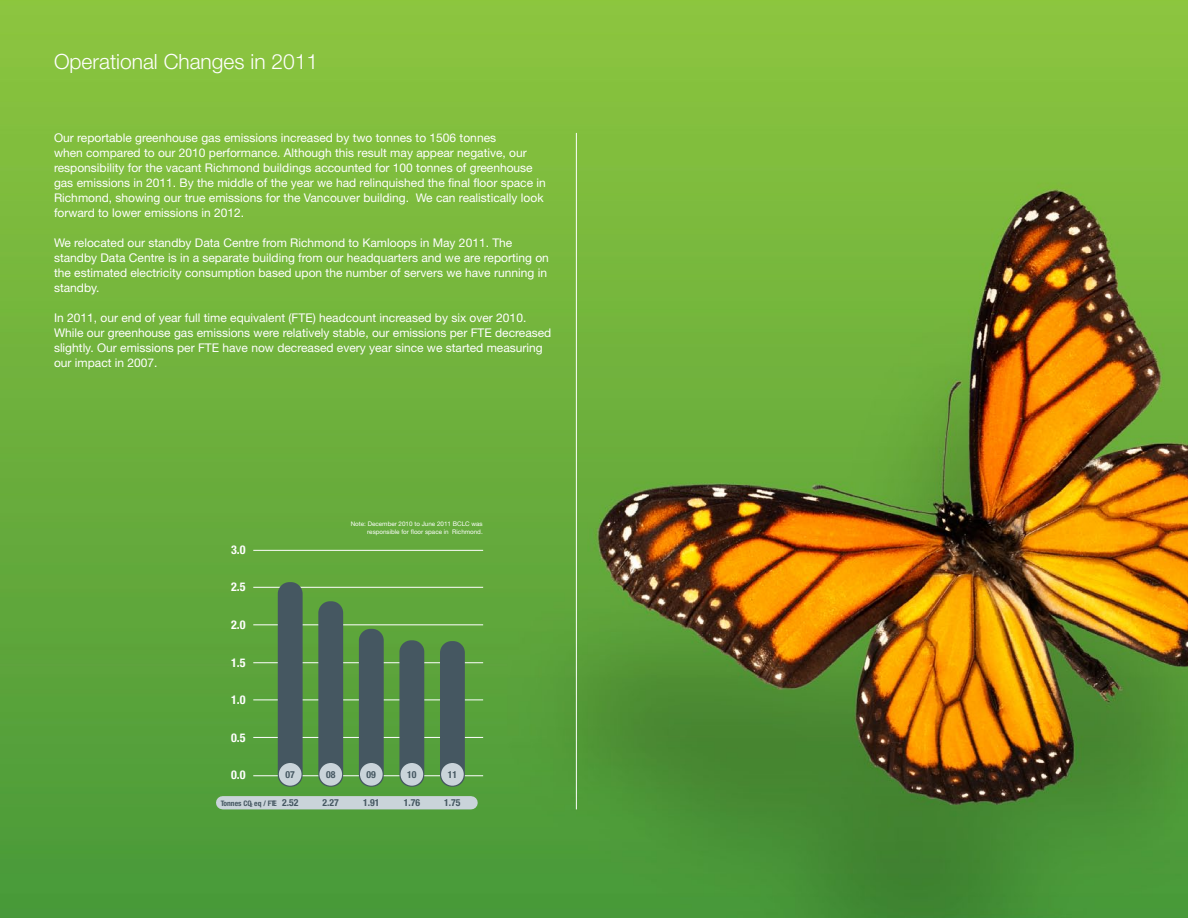
<style>
.page{position:relative;width:1188px;height:918px;background:#fff}
.page>*{position:absolute;margin:0;border:0;box-sizing:border-box;transform-origin:0 0}
.t1{font:300 21px "Helvetica Neue LT Std";color:#fff}
.t2{font:700 condensed 12.15px "Helvetica Neue LT Std";color:#fff}
.t3{font:12px/15px "Helvetica Neue LT Std";color:#fff}
.t4{font:700 condensed 9.75px "Helvetica Neue LT Std";color:#455761}
.t5{font:700 condensed 7.5px "Helvetica Neue LT Std";color:#455761}
.t6{font:6.3px/8.4px "Helvetica Neue LT Std";color:#fff;text-align:right}
.s1{font-size:9.75px}
</style>
<div class="page">
<img style="left:0;top:0;width:1188px;height:918px">
<hr style="left:576px;top:133px;width:1px;height:676px;background:#fff">
<div style="left:223px;top:796px;width:248px;height:13px;background:#cad4da"></div>
<hr style="left:253px;top:775px;width:230px;height:1px;background:#fff">
<hr style="left:253px;top:700px;width:230px;height:1px;background:#fff">
<hr style="left:253px;top:737px;width:230px;height:1px;background:#fff">
<hr style="left:253px;top:662px;width:230px;height:1px;background:#fff">
<hr style="left:253px;top:587px;width:230px;height:1px;background:#fff">
<hr style="left:253px;top:625px;width:230px;height:1px;background:#fff">
<hr style="left:253px;top:550px;width:230px;height:1px;background:#fff">
<div style="left:440px;top:641px;width:25px;height:146px;background:#455761;border-radius:12px"></div>
<div style="left:399px;top:640px;width:25px;height:147px;background:#455761;border-radius:12px"></div>
<div style="left:359px;top:629px;width:25px;height:158px;background:#455761;border-radius:12px"></div>
<div style="left:318px;top:601px;width:25px;height:186px;background:#455761;border-radius:12px"></div>
<div style="left:278px;top:582px;width:25px;height:205px;background:#455761;border-radius:12px"></div>
<div style="left:279px;top:763px;width:23px;height:23px;background:#cad4da;border-radius:50%"></div>
<div style="left:319px;top:763px;width:23px;height:23px;background:#cad4da;border-radius:50%"></div>
<div style="left:360px;top:763px;width:23px;height:23px;background:#cad4da;border-radius:50%"></div>
<div style="left:401px;top:763px;width:22px;height:23px;background:#cad4da;border-radius:50%"></div>
<div style="left:441px;top:763px;width:23px;height:23px;background:#cad4da;border-radius:50%"></div>
<h1 class="t1" style="left:54px;top:49px;width:266px">Operational Changes in 2011</h1>
<p class="t3" style="left:54px;top:130px;width:493px">Our reportable greenhouse gas emissions increased by two tonnes to 1506 tonnes<br>when compared to our 2010 performance. Although this result may appear negative, our responsibility for the vacant Richmond buildings accounted for 100 tonnes of greenhouse gas emissions in 2011. By the middle of the year we had relinquished the final floor space in Richmond, showing our true emissions for the Vancouver building. We can realistically look forward to lower emissions in 2012.</p>
<p class="t3" style="left:54px;top:235px;width:496px">We relocated our standby Data Centre from Richmond to Kamloops in May 2011. The standby Data Centre is in a separate building from our headquarters and we are reporting on the estimated electricity consumption based upon the number of servers we have running in standby.</p>
<p class="t3" style="left:54px;top:310px;width:499px">In 2011, our end of year full time equivalent (FTE) headcount increased by six over 2010.<br>While our greenhouse gas emissions were relatively stable, our emissions per FTE decreased slightly. Our emissions per FTE have now decreased every year since we started measuring our impact in 2007.</p>
<p class="t2" style="left:231px;top:542px;width:16px">3.0</p>
<p class="t2" style="left:231px;top:580px;width:16px">2.5</p>
<p class="t2" style="left:231px;top:617px;width:16px">2.0</p>
<p class="t2" style="left:231px;top:655px;width:16px">1.5</p>
<p class="t2" style="left:231px;top:692px;width:16px">1.0</p>
<p class="t2" style="left:231px;top:730px;width:16px">0.5</p>
<p class="t6" style="left:351px;top:519px;width:134px">Note: December 2010 to June 2011 BCLC was responsible for floor space in Richmond.</p>
<p class="t2" style="left:231px;top:767px;width:16px">0.0</p>
<p class="t4" style="left:286px;top:769px;width:11px">07</p>
<p class="t4" style="left:326px;top:769px;width:11px">08</p>
<p class="t4" style="left:367px;top:769px;width:11px">09</p>
<p class="t4" style="left:407px;top:769px;width:11px">10</p>
<p class="t4" style="left:448px;top:769px;width:11px">11</p>
<p class="t5" style="left:221px;top:799px;width:79px">Tonnes CO<sub>2</sub> eq / FTE <span class="s1">2.52</span></p>
<p class="t4" style="left:323px;top:797px;width:18px">2.27</p>
<p class="t4" style="left:363px;top:797px;width:18px">1.91</p>
<p class="t4" style="left:404px;top:797px;width:18px">1.76</p>
<p class="t4" style="left:444px;top:797px;width:18px">1.75</p>
</div>
